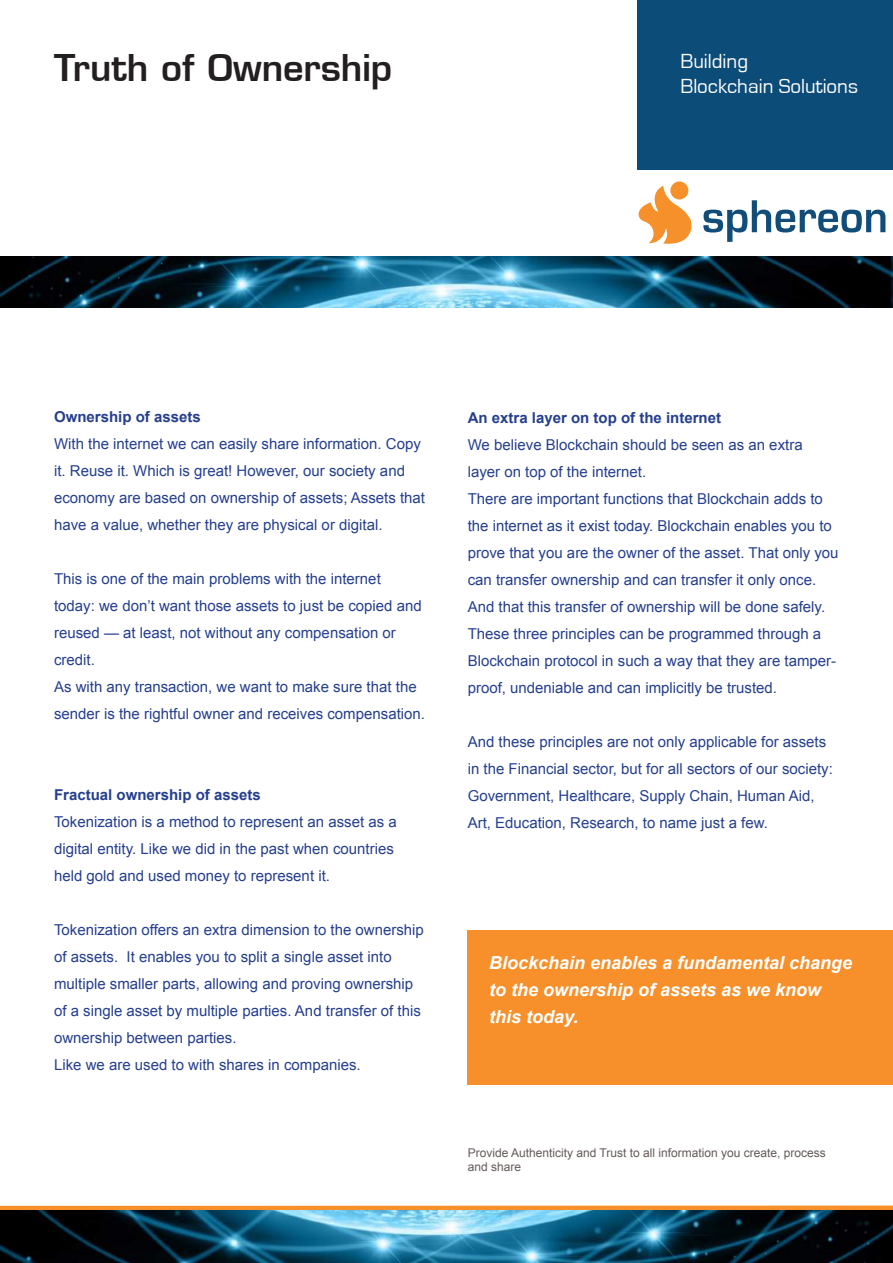
<style>
.page{position:relative;width:893px;height:1263px;background:#fff}
.page>*{position:absolute;margin:0;border:0;box-sizing:border-box;transform-origin:0 0}
.t1{font:600 36px "Eurostile";color:#231f20}
.t2{font:21px/25.2px "Eurostile";color:#fff}
.t3{font:italic 700 18px/27px "Arial";color:#fff}
.t4{font:15px/27px "Arial";color:#253f8e}
.t5{font:700 15px "Arial";color:#253f8e}
.t6{font:12px/14.4px "Arial";color:#635a58}
</style>
<div class="page">
<div style="left:637px;top:1px;width:256px;height:169px;background:#0c4c78"></div>
<div style="left:0;top:1205px;width:893px;height:5px;background:#f7902a"></div>
<img style="left:0;top:1210px;width:893px;height:53px">
<svg style="left:670px;top:181px;width:18px;height:18px"></svg>
<svg style="left:638px;top:186px;width:54px;height:58px"></svg>
<svg style="left:703px;top:200px;width:182px;height:42px"></svg>
<img style="left:0;top:256px;width:893px;height:52px">
<div style="left:468px;top:929px;width:425px;height:155px;background:#f7902a"></div>
<h1 class="t1" style="left:54px;top:45px;width:340px">Truth of Ownership</h1>
<h2 class="t2" style="left:680px;top:49px;width:179px">Building<br>Blockchain Solutions</h2>
<p class="t5" style="left:54px;top:407px;width:148px">Ownership of assets</p>
<p class="t4" style="left:54px;top:431px;width:373px">With the internet we can easily share information. Copy it. Reuse it. Which is great! However, our society and economy are based on ownership of assets; Assets that have a value, whether they are physical or digital.</p>
<p class="t4" style="left:54px;top:566px;width:372px">This is one of the main problems with the internet today: we don’t want those assets to just be copied and reused — at least, not without any compensation or credit.<br>As with any transaction, we want to make sure that the sender is the rightful owner and receives compensation.</p>
<p class="t5" style="left:54px;top:785px;width:208px">Fractual ownership of assets</p>
<p class="t4" style="left:54px;top:809px;width:344px">Tokenization is a method to represent an asset as a digital entity. Like we did in the past when countries held gold and used money to represent it.</p>
<p class="t4" style="left:54px;top:917px;width:371px">Tokenization offers an extra dimension to the ownership of assets. It enables you to split a single asset into multiple smaller parts, allowing and proving ownership of a single asset by multiple parties. And transfer of this ownership between parties.<br>Like we are used to with shares in companies.</p>
<p class="t5" style="left:468px;top:408px;width:255px">An extra layer on top of the internet</p>
<p class="t4" style="left:468px;top:432px;width:372px">We believe Blockchain should be seen as an extra layer on top of the internet.<br>There are important functions that Blockchain adds to the internet as it exist today. Blockchain enables you to prove that you are the owner of the asset. That only you can transfer ownership and can transfer it only once.<br>And that this transfer of ownership will be done safely.<br>These three principles can be programmed through a Blockchain protocol in such a way that they are tamper&shy;proof, undeniable and can implicitly be trusted.</p>
<p class="t4" style="left:468px;top:729px;width:367px">And these principles are not only applicable for assets in the Financial sector, but for all sectors of our society:<br>Government, Healthcare, Supply Chain, Human Aid, Art, Education, Research, to name just a few.</p>
<p class="t3" style="left:489px;top:950px;width:365px">Blockchain enables a fundamental change to the ownership of assets as we know this today.</p>
<p class="t6" style="left:468px;top:1145px;width:360px">Provide Authenticity and Trust to all information you create, process and share</p>
</div>
